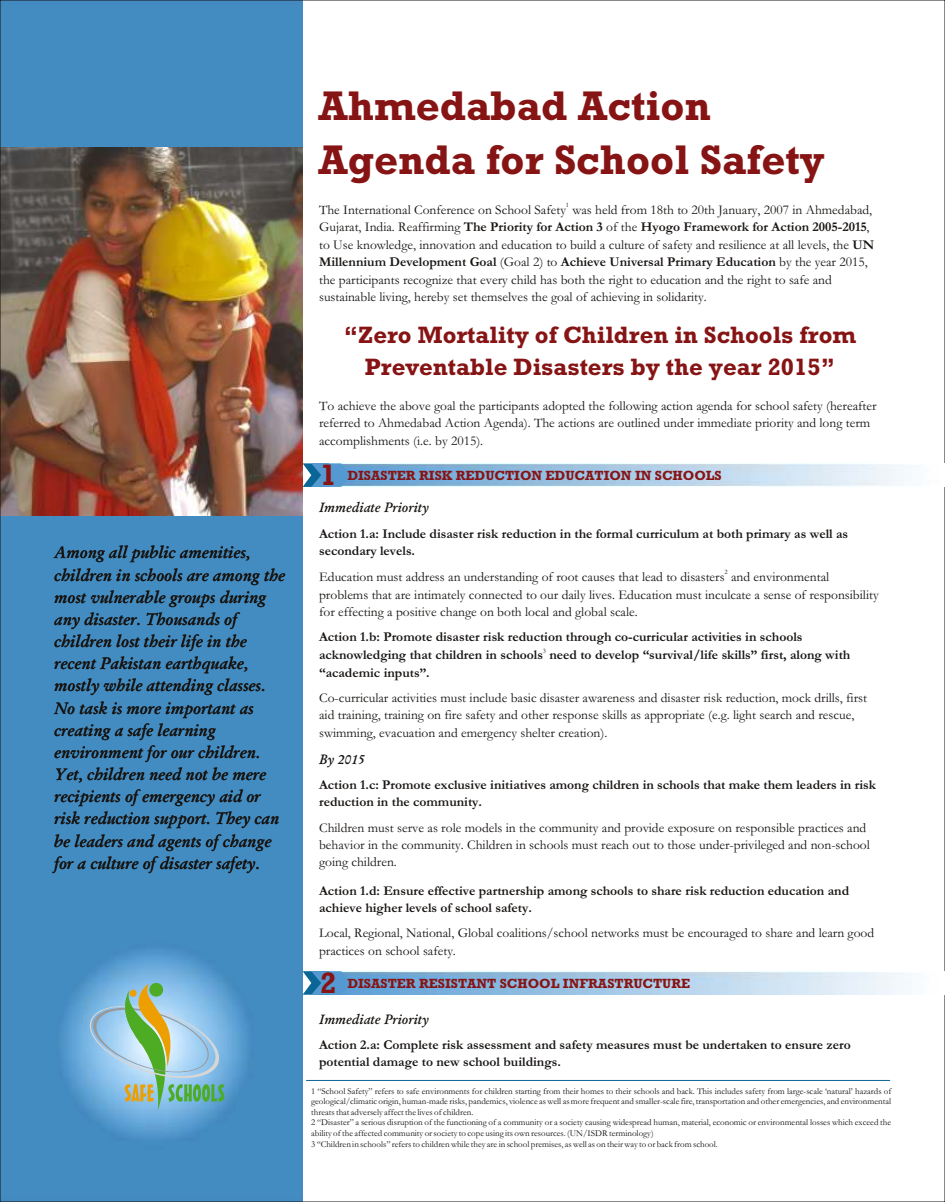
<style>
.page{position:relative;width:945px;height:1202px;background:#fff}
.page>*{position:absolute;margin:0;border:0;box-sizing:border-box;transform-origin:0 0}
.t1{font:700 42px/53.4px "Rockwell";color:#871414}
.t2{font:700 30px "Rockwell";color:#871414}
.t3{font:700 24px/32.1px "Rockwell";color:#871414;text-align:center}
.t4{font:italic 700 16.5px/22.2px "Garamond";color:#171412}
.t5{font:13.5px/17.4px "Garamond";color:#171412}
.t6{font:700 13.5px/17.2px "Garamond";color:#171412}
.t7{font:700 13.5px "Rockwell";color:#871414}
.t8{font:italic 700 13.5px "Garamond";color:#171412}
.t9{font:9px/10.6px "Garamond";color:#171412}
.t10{font:6.75px "Garamond";color:#171412}
.s1{font-weight:700}
</style>
<div class="page">
<div style="left:2px;top:7px;width:300px;height:1188px;background:#438cc1"></div>
<img style="left:2px;top:148px;width:300px;height:367px">
<img style="left:56px;top:942px;width:202px;height:208px;border-radius:50%">
<svg style="left:85px;top:982px;width:139px;height:128px;background:#90bec3"></svg>
<hr style="left:306px;top:1080px;width:584px;height:1px;background:#0a6696">
<img style="left:351px;top:463px;width:562px;height:24px">
<svg style="left:303px;top:463px;width:48px;height:24px"></svg>
<img style="left:351px;top:971px;width:562px;height:23px">
<svg style="left:303px;top:971px;width:48px;height:23px"></svg>
<p class="t4" style="left:54px;top:541px;width:233px">Among all public amenities, children in schools are among the most vulnerable groups during any disaster. Thousands of children lost their life in the recent Pakistan earthquake, mostly while attending classes.<br>No task is more important as creating a safe learning environment for our children.<br>Yet, children need not be mere recipients of emergency aid or risk reduction support. They can be leaders and agents of change for a culture of disaster safety.</p>
<h1 class="t1" style="left:319px;top:79px;width:508px">Ahmedabad Action<br>Agenda for School Safety</h1>
<p class="t10" style="left:566px;top:201px;width:5px">1</p>
<p class="t5" style="left:319px;top:200px;width:557px">The International Conference on School Safety was held from 18th to 20th January, 2007 in Ahmedabad, Gujarat, India. Reaffirming <span class="s1">The Priority for Action 3</span> of the <span class="s1">Hyogo Framework for Action 2005-2015</span>, to Use knowledge, innovation and education to build a culture of safety and resilience at all levels, the <span class="s1">UN Millennium Development Goal</span> (Goal 2) to <span class="s1">Achieve Universal Primary Education</span> by the year 2015, the participants recognize that every child has both the right to education and the right to safe and sustainable living, hereby set themselves the goal of achieving in solidarity.</p>
<h3 class="t3" style="left:344px;top:319px;width:514px">“Zero Mortality of Children in Schools from<br>Preventable Disasters by the year 2015”</h3>
<p class="t5" style="left:319px;top:396px;width:559px">To achieve the above goal the participants adopted the following action agenda for school safety (hereafter referred to Ahmedabad Action Agenda). The actions are outlined under immediate priority and long term accomplishments (i.e. by 2015).</p>
<h2 class="t2" style="left:320px;top:457px;width:18px">1</h2>
<p class="t7" style="left:347px;top:467px;width:376px">DISASTER RISK REDUCTION EDUCATION IN SCHOOLS</p>
<p class="t8" style="left:319px;top:499px;width:111px">Immediate Priority</p>
<p class="t6" style="left:319px;top:525px;width:531px">Action 1.a: Include disaster risk reduction in the formal curriculum at both primary as well as secondary levels.</p>
<p class="t10" style="left:725px;top:568px;width:5px">2</p>
<p class="t5" style="left:319px;top:567px;width:561px">Education must address an understanding of root causes that lead to disasters and environmental problems that are intimately connected to our daily lives. Education must inculcate a sense of responsibility for effecting a positive change on both local and global scale.</p>
<p class="t6" style="left:319px;top:628px;width:485px">Action 1.b: Promote disaster risk reduction through co-curricular activities in schools</p>
<p class="t10" style="left:543px;top:646px;width:5px">3</p>
<p class="t6" style="left:319px;top:646px;width:533px">acknowledging that children in schools need to develop “survival/life skills” first, along with “academic inputs”.</p>
<p class="t5" style="left:319px;top:688px;width:549px">Co-curricular activities must include basic disaster awareness and disaster risk reduction, mock drills, first aid training, training on fire safety and other response skills as appropriate (e.g. light search and rescue, swimming, evacuation and emergency shelter creation).</p>
<p class="t8" style="left:319px;top:751px;width:47px">By 2015</p>
<p class="t6" style="left:319px;top:775px;width:558px">Action 1.c: Promote exclusive initiatives among children in schools that make them leaders in risk reduction in the community.</p>
<p class="t5" style="left:319px;top:818px;width:552px">Children must serve as role models in the community and provide exposure on responsible practices and behavior in the community. Children in schools must reach out to those under-privileged and non-school going children.</p>
<p class="t6" style="left:319px;top:881px;width:532px">Action 1.d: Ensure effective partnership among schools to share risk reduction education and achieve higher levels of school safety.</p>
<p class="t5" style="left:319px;top:924px;width:557px">Local, Regional, National, Global coalitions/school networks must be encouraged to share and learn good practices on school safety.</p>
<h2 class="t2" style="left:320px;top:965px;width:18px">2</h2>
<p class="t7" style="left:347px;top:975px;width:344px">DISASTER RESISTANT SCHOOL INFRASTRUCTURE</p>
<p class="t8" style="left:319px;top:1011px;width:111px">Immediate Priority</p>
<p class="t6" style="left:319px;top:1035px;width:533px">Action 2.a: Complete risk assessment and safety measures must be undertaken to ensure zero potential damage to new school buildings.</p>
<p class="t9" style="left:311px;top:1085px;width:582px">1 “School Safety” refers to safe environments for children starting from their homes to their schools and back. This includes safety from large-scale ‘natural’ hazards of geological/climatic origin, human-made risks, pandemics, violence as well as more frequent and smaller-scale fire, transportation and other emergencies, and environmental threats that adversely affect the lives of children.<br>2 “Disaster” a serious disruption of the functioning of a community or a society causing widespread human, material, economic or environmental losses which exceed the ability of the affected community or society to cope using its own resources. (UN/ISDR terminology)<br>3 ‘‘Children in schools’’ refers to children while they are in school premises, as well as on their way to or back from school.</p>
</div>
